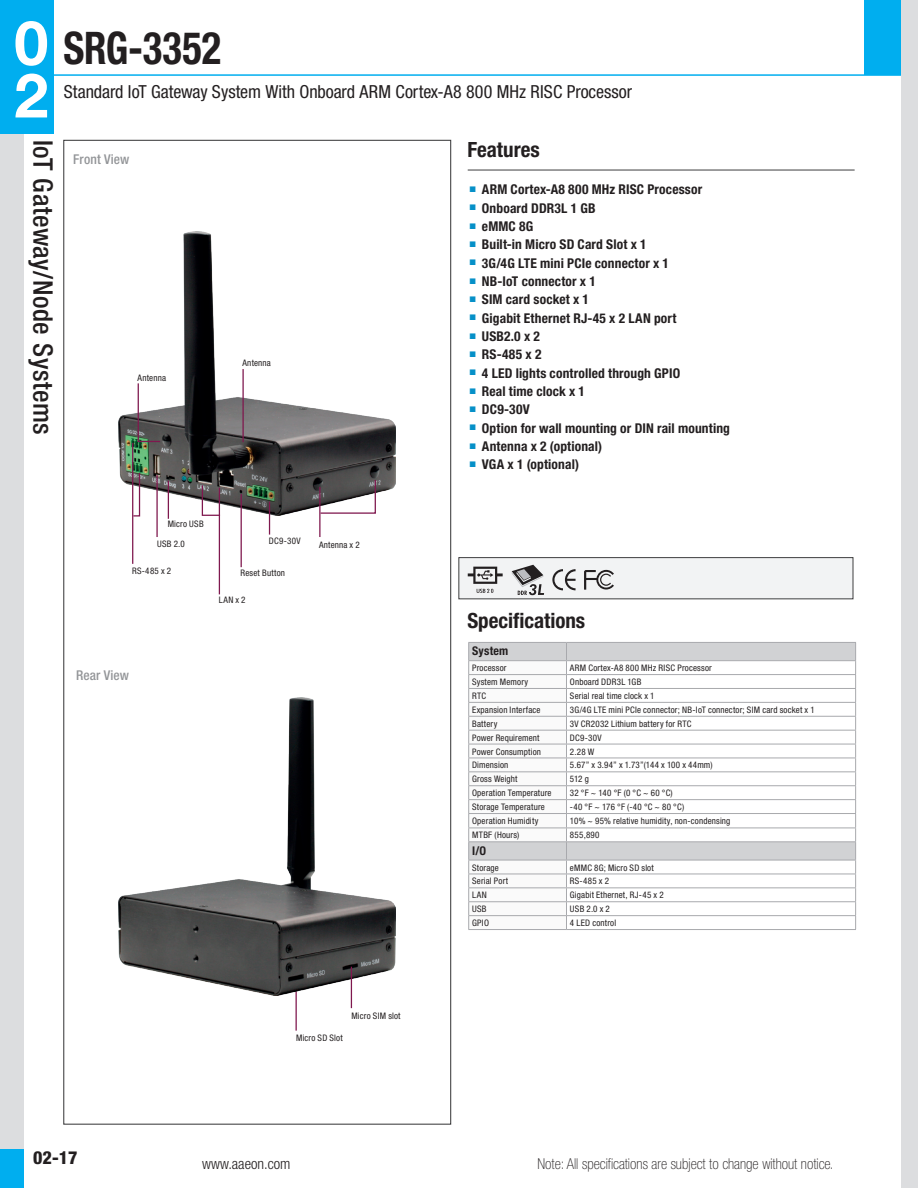
<style>
.page{position:relative;width:918px;height:1188px;background:#fff}
.page>*{position:absolute;margin:0;border:0;box-sizing:border-box;transform-origin:0 0}
.t1{font:700 61.5px/52.5px "Helvetica Neue";color:#fff}
.t2{font:700 condensed 45px "Helvetica Neue";letter-spacing:-.005em;color:#231f20;scale:.9 1}
.t3{font:500 condensed 27px "Helvetica Neue";letter-spacing:.02em;color:#231f20}
.t4{font:700 condensed 21px "Helvetica Neue";color:#231f20}
.t5{font:condensed 18px "Helvetica Neue";color:#231f20}
.t6{font:800 condensed 18px "Helvetica Neue";color:#231f20}
.t7{font:100 condensed 15px "Helvetica Neue";color:#231f20}
.t8{font:300 condensed 15px "Helvetica Neue";color:#231f20}
.t9{font:700 condensed 13.5px "Helvetica Neue";letter-spacing:.01em;color:#231f20}
.t10{font:500 condensed 13.5px "Helvetica Neue";letter-spacing:.005em;color:#939598}
.t11{font:700 condensed 12px "Helvetica Neue";letter-spacing:.02em;color:#231f20}
.t12{font:condensed 9px "Helvetica Neue";letter-spacing:.02em;color:#231f20}
</style>
<div class="page">
<hr style="left:468px;top:170px;width:387px;height:1px;background:#3e3e3f">
<div style="left:458px;top:557px;width:395px;height:42px;background:#f2f3f4;border:1px solid #3e3e3f"></div>
<div style="left:567px;top:643px;width:288px;height:17px;background:#d1d2d4"></div>
<svg style="left:567px;top:661px;width:288px;height:256px"></svg>
<hr style="left:566px;top:674px;width:290px;height:1px;background:#a8a9ad">
<hr style="left:566px;top:688px;width:290px;height:1px;background:#a8a9ad">
<hr style="left:566px;top:702px;width:290px;height:1px;background:#a8a9ad">
<hr style="left:566px;top:730px;width:290px;height:1px;background:#a8a9ad">
<hr style="left:566px;top:744px;width:290px;height:1px;background:#a8a9ad">
<hr style="left:566px;top:758px;width:290px;height:1px;background:#a8a9ad">
<hr style="left:566px;top:771px;width:290px;height:1px;background:#a8a9ad">
<hr style="left:566px;top:785px;width:290px;height:1px;background:#a8a9ad">
<hr style="left:566px;top:799px;width:290px;height:1px;background:#a8a9ad">
<hr style="left:566px;top:813px;width:290px;height:1px;background:#a8a9ad">
<hr style="left:566px;top:828px;width:290px;height:1px;background:#a8a9ad">
<hr style="left:566px;top:841px;width:290px;height:1px;background:#a8a9ad">
<hr style="left:566px;top:874px;width:290px;height:1px;background:#a8a9ad">
<hr style="left:566px;top:887px;width:290px;height:1px;background:#a8a9ad">
<hr style="left:567px;top:860px;width:289px;height:1px;background:#a8a9ad">
<hr style="left:567px;top:642px;width:289px;height:1px;background:#a8a9ad">
<hr style="left:567px;top:660px;width:289px;height:1px;background:#a8a9ad">
<hr style="left:566px;top:716px;width:290px;height:1px;background:#a8a9ad">
<svg style="left:855px;top:643px;width:1px;height:286px"></svg>
<hr style="left:468px;top:642px;width:99px;height:1px;background:#a8a9ad">
<svg style="left:468px;top:643px;width:99px;height:286px"></svg>
<hr style="left:468px;top:901px;width:98px;height:1px;background:#a8a9ad">
<hr style="left:468px;top:915px;width:98px;height:1px;background:#a8a9ad">
<hr style="left:468px;top:929px;width:98px;height:1px;background:#a8a9ad">
<hr style="left:566px;top:901px;width:290px;height:1px;background:#a8a9ad">
<hr style="left:566px;top:915px;width:290px;height:1px;background:#a8a9ad">
<hr style="left:566px;top:929px;width:290px;height:1px;background:#a8a9ad">
<svg style="left:552px;top:569px;width:24px;height:21px"></svg>
<svg style="left:584px;top:570px;width:30px;height:20px"></svg>
<svg style="left:468px;top:567px;width:35px;height:26px"></svg>
<svg style="left:512px;top:565px;width:32px;height:30px"></svg>
<img style="left:119px;top:232px;width:276px;height:284px">
<hr style="left:241px;top:494px;width:1px;height:73px;background:#7f184e">
<hr style="left:219px;top:488px;width:1px;height:106px;background:#7f184e">
<hr style="left:156px;top:475px;width:2px;height:62px;background:#7f184e">
<hr style="left:296px;top:981px;width:1px;height:50px;background:#7f184e">
<hr style="left:132px;top:443px;width:1px;height:121px;background:#7f184e">
<svg style="left:132px;top:472px;width:9px;height:45px"></svg>
<svg style="left:201px;top:484px;width:20px;height:33px"></svg>
<hr style="left:269px;top:502px;width:1px;height:33px;background:#7f184e">
<hr style="left:168px;top:481px;width:1px;height:38px;background:#7f184e">
<hr style="left:319px;top:487px;width:2px;height:50px;background:#7f184e">
<svg style="left:319px;top:479px;width:58px;height:35px"></svg>
<img style="left:119px;top:697px;width:276px;height:298px">
<hr style="left:242px;top:369px;width:2px;height:73px;background:#7f184e">
<svg style="left:137px;top:382px;width:24px;height:61px"></svg>
<hr style="left:351px;top:967px;width:1px;height:41px;background:#7f184e">
<div style="left:0;top:133px;width:24px;height:1055px;background:#dcdddf"></div>
<hr style="left:17px;top:74px;width:901px;height:2px;background:#00aeef">
<div style="left:864px;top:0;width:54px;height:75px;background:#00aeef"></div>
<div style="left:901px;top:0;width:17px;height:1188px;background:#dcdddf"></div>
<div style="left:0;top:0;width:54px;height:133px;background:#00aeef"></div>
<div style="left:0;top:1150px;width:24px;height:38px;background:#00aeef"></div>
<h1 class="t1" style="left:14px;top:15px;width:36px">0<br>2</h1>
<h3 class="t3" style="left:59px;top:140px;width:297px;rotate:90deg">IoT Gateway/Node Systems</h3>
<h2 class="t2" style="left:63px;top:20px;width:177px">SRG-3352</h2>
<h3 class="t5" style="left:64px;top:81px;width:570px">Standard IoT Gateway System With Onboard ARM Cortex-A8 800 MHz RISC Processor</h3>
<h3 class="t10" style="left:73px;top:151px;width:58px">Front View</h3>
<p class="t12" style="left:138px;top:373px;width:30px">Antenna</p>
<p class="t12" style="left:242px;top:358px;width:30px">Antenna</p>
<h3 class="t4" style="left:468px;top:136px;width:74px">Features</h3>
<h3 class="t9" style="left:469px;top:181px;width:235px"><sup>■</sup> ARM Cortex-A8 800 MHz RISC Processor</h3>
<h3 class="t9" style="left:469px;top:200px;width:128px"><sup>■</sup> Onboard DDR3L 1 GB</h3>
<h3 class="t9" style="left:469px;top:218px;width:66px"><sup>■</sup> eMMC 8G</h3>
<h3 class="t9" style="left:469px;top:236px;width:179px"><sup>■</sup> Built-in Micro SD Card Slot x 1</h3>
<h3 class="t9" style="left:469px;top:255px;width:201px"><sup>■</sup> 3G/4G LTE mini PCIe connector x 1</h3>
<h3 class="t9" style="left:469px;top:273px;width:128px"><sup>■</sup> NB-IoT connector x 1</h3>
<h3 class="t9" style="left:469px;top:291px;width:121px"><sup>■</sup> SIM card socket x 1</h3>
<h3 class="t9" style="left:469px;top:310px;width:209px"><sup>■</sup> Gigabit Ethernet RJ-45 x 2 LAN port</h3>
<h3 class="t9" style="left:469px;top:328px;width:72px"><sup>■</sup> USB2.0 x 2</h3>
<h3 class="t9" style="left:469px;top:346px;width:74px"><sup>■</sup> RS-485 x 2</h3>
<h3 class="t9" style="left:469px;top:365px;width:212px"><sup>■</sup> 4 LED lights controlled through GPIO</h3>
<h3 class="t9" style="left:469px;top:383px;width:117px"><sup>■</sup> Real time clock x 1</h3>
<h3 class="t9" style="left:469px;top:401px;width:62px"><sup>■</sup> DC9-30V</h3>
<h3 class="t9" style="left:469px;top:420px;width:262px"><sup>■</sup> Option for wall mounting or DIN rail mounting</h3>
<h3 class="t9" style="left:469px;top:438px;width:135px"><sup>■</sup> Antenna x 2 (optional)</h3>
<h3 class="t9" style="left:469px;top:456px;width:111px"><sup>■</sup> VGA x 1 (optional)</h3>
<p class="t12" style="left:168px;top:519px;width:37px">Micro USB</p>
<p class="t12" style="left:157px;top:539px;width:29px">USB 2.0</p>
<p class="t12" style="left:132px;top:566px;width:41px">RS-485 x 2</p>
<p class="t12" style="left:269px;top:536px;width:33px">DC9-30V</p>
<p class="t12" style="left:241px;top:568px;width:46px">Reset Button</p>
<p class="t12" style="left:219px;top:594px;width:28px">LAN x 2</p>
<p class="t12" style="left:319px;top:540px;width:42px">Antenna x 2</p>
<h3 class="t10" style="left:76px;top:667px;width:54px">Rear View</h3>
<h3 class="t4" style="left:467px;top:608px;width:119px">Specifications</h3>
<h3 class="t11" style="left:472px;top:644px;width:38px">System</h3>
<p class="t12" style="left:472px;top:663px;width:36px">Processor</p>
<p class="t12" style="left:570px;top:663px;width:143px">ARM Cortex-A8 800 MHz RISC Processor</p>
<p class="t12" style="left:472px;top:677px;width:57px">System Memory</p>
<p class="t12" style="left:570px;top:677px;width:73px">Onboard DDR3L 1GB</p>
<p class="t12" style="left:472px;top:691px;width:16px">RTC</p>
<p class="t12" style="left:570px;top:691px;width:86px">Serial real time clock x 1</p>
<p class="t12" style="left:472px;top:704px;width:70px">Expansion Interface</p>
<p class="t12" style="left:570px;top:704px;width:246px">3G/4G LTE mini PCIe connector; NB-IoT connector; SIM card socket x 1</p>
<p class="t12" style="left:472px;top:718px;width:27px">Battery</p>
<p class="t12" style="left:570px;top:718px;width:123px">3V CR2032 Lithium battery for RTC</p>
<p class="t12" style="left:472px;top:732px;width:69px">Power Requirement</p>
<p class="t12" style="left:570px;top:732px;width:33px">DC9-30V</p>
<p class="t12" style="left:472px;top:746px;width:70px">Power Consumption</p>
<p class="t12" style="left:570px;top:746px;width:26px">2.28 W</p>
<p class="t12" style="left:472px;top:760px;width:38px">Dimension</p>
<p class="t12" style="left:570px;top:760px;width:144px">5.67” x 3.94” x 1.73”(144 x 100 x 44mm)</p>
<p class="t12" style="left:472px;top:774px;width:47px">Gross Weight</p>
<p class="t12" style="left:570px;top:774px;width:21px">512 g</p>
<p class="t12" style="left:472px;top:788px;width:81px">Operation Temperature</p>
<p class="t12" style="left:570px;top:788px;width:104px">32 °F ~ 140 °F (0 °C ~ 60 °C)</p>
<p class="t12" style="left:472px;top:802px;width:74px">Storage Temperature</p>
<p class="t12" style="left:570px;top:802px;width:116px">-40 °F ~ 176 °F (-40 °C ~ 80 °C)</p>
<p class="t12" style="left:472px;top:816px;width:68px">Operation Humidity</p>
<p class="t12" style="left:570px;top:816px;width:162px">10% ~ 95% relative humidity, non-condensing</p>
<p class="t12" style="left:472px;top:830px;width:49px">MTBF (Hours)</p>
<p class="t12" style="left:570px;top:830px;width:31px">855,890</p>
<h3 class="t11" style="left:472px;top:843px;width:16px">I/O</h3>
<p class="t12" style="left:472px;top:862px;width:28px">Storage</p>
<p class="t12" style="left:570px;top:862px;width:85px">eMMC 8G; Micro SD slot</p>
<p class="t12" style="left:472px;top:876px;width:38px">Serial Port</p>
<p class="t12" style="left:570px;top:876px;width:41px">RS-485 x 2</p>
<p class="t12" style="left:472px;top:890px;width:16px">LAN</p>
<p class="t12" style="left:570px;top:890px;width:95px">Gigabit Ethernet, RJ-45 x 2</p>
<p class="t12" style="left:472px;top:904px;width:16px">USB</p>
<p class="t12" style="left:570px;top:904px;width:42px">USB 2.0 x 2</p>
<p class="t12" style="left:472px;top:918px;width:18px">GPIO</p>
<p class="t12" style="left:570px;top:918px;width:48px">4 LED control</p>
<p class="t12" style="left:296px;top:1032px;width:48px">Micro SD Slot</p>
<p class="t12" style="left:351px;top:1010px;width:51px">Micro SIM slot</p>
<h3 class="t6" style="left:33px;top:1146px;width:46px">02-17</h3>
<h3 class="t8" style="left:202px;top:1155px;width:90px">www.aaeon.com</h3>
<h3 class="t7" style="left:537px;top:1155px;width:297px">Note: All specifications are subject to change without notice.</h3>
</div>
